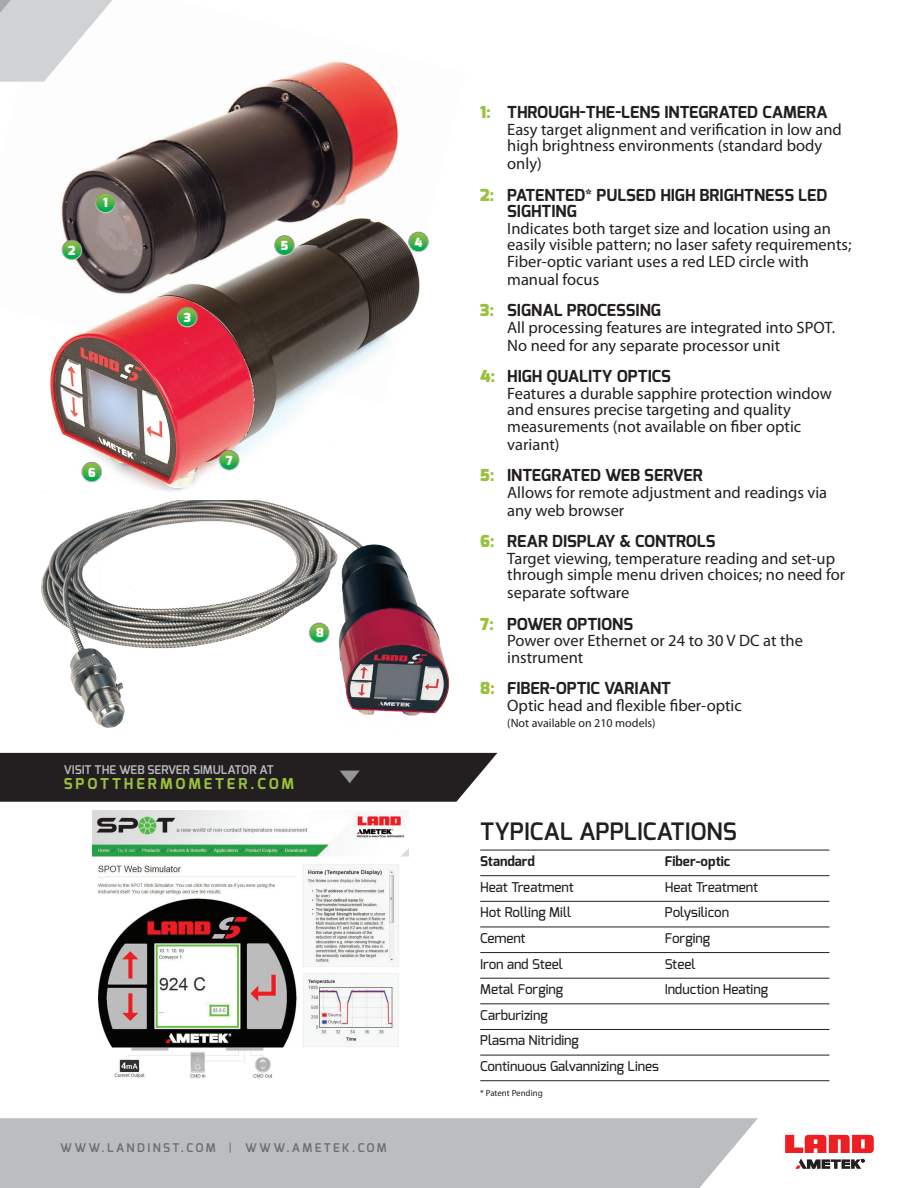
<style>
.page{position:relative;width:918px;height:1188px;background:#fff}
.page>*{position:absolute;margin:0;border:0;box-sizing:border-box;transform-origin:0 0}
.t1{font:600 24px "Exo";color:#231f20}
.t2{font:16.5px/16.5px "Myriad Pro";color:#231f20}
.t3{font:700 16.5px/16.5px "Exo";color:#231f20}
.t4{font:700 15px "Exo";letter-spacing:.195em;color:#98c13c}
.t5{font:500 13.5px/25.7px "Exo";color:#231f20}
.t6{font:700 13.5px "Exo";color:#231f20}
.t7{font:900 12.45px "Exo";color:#fff}
.t8{font:600 12px "Exo";letter-spacing:.2em;color:#6c6d70}
.t9{font:600 12px "Exo";color:#bcbdc0}
.t10{font:12px "Myriad Pro";color:#231f20}
.t11{font:9px "Myriad Pro";color:#231f20}
.s1{font-weight:400}
.s2{font-weight:900;color:#98c13c}
</style>
<div class="page">
<img style="left:61px;top:61px;width:338px;height:151px">
<img style="left:42px;top:212px;width:386px;height:281px">
<svg style="left:96px;top:193px;width:19px;height:20px"></svg>
<div style="left:95px;top:193px;width:21px;height:20px;border:1px solid #fff;border-radius:50%"></div>
<svg style="left:62px;top:240px;width:20px;height:20px"></svg>
<div style="left:62px;top:240px;width:20px;height:20px;border:1px solid #fff;border-radius:50%"></div>
<svg style="left:177px;top:307px;width:20px;height:20px"></svg>
<div style="left:177px;top:307px;width:21px;height:20px;border:1px solid #fff;border-radius:50%"></div>
<svg style="left:409px;top:232px;width:19px;height:20px"></svg>
<div style="left:408px;top:232px;width:21px;height:20px;border:1px solid #fff;border-radius:50%"></div>
<svg style="left:275px;top:236px;width:19px;height:19px"></svg>
<div style="left:274px;top:235px;width:21px;height:21px;border:1px solid #fff;border-radius:50%"></div>
<img style="left:41px;top:500px;width:409px;height:228px">
<svg style="left:82px;top:462px;width:20px;height:20px"></svg>
<div style="left:81px;top:462px;width:21px;height:20px;border:1px solid #fff;border-radius:50%"></div>
<svg style="left:219px;top:451px;width:20px;height:19px"></svg>
<div style="left:219px;top:450px;width:21px;height:21px;border:1px solid #fff;border-radius:50%"></div>
<svg style="left:309px;top:623px;width:20px;height:20px"></svg>
<div style="left:309px;top:623px;width:21px;height:20px;border:1px solid #fff;border-radius:50%"></div>
<div style="left:0;top:1118px;width:758px;height:70px;background:#bcbdc0"></div>
<svg style="left:785px;top:1135px;width:89px;height:18px;background:#f14f52"></svg>
<svg style="left:795px;top:1159px;width:69px;height:10px"></svg>
<img style="left:92px;top:811px;width:316px;height:268px">
<svg style="left:0;top:0;width:122px;height:82px"></svg>
<div style="left:0;top:753px;width:497px;height:49px;background:#231f20"></div>
<hr style="left:480px;top:850px;width:349px;height:1px;background:#231f20">
<hr style="left:480px;top:875px;width:349px;height:1px;background:#231f20">
<hr style="left:480px;top:901px;width:349px;height:1px;background:#231f20">
<hr style="left:480px;top:927px;width:349px;height:1px;background:#231f20">
<hr style="left:480px;top:952px;width:349px;height:1px;background:#231f20">
<hr style="left:480px;top:978px;width:349px;height:1px;background:#231f20">
<hr style="left:480px;top:1003px;width:349px;height:1px;background:#231f20">
<hr style="left:480px;top:1029px;width:349px;height:1px;background:#231f20">
<hr style="left:480px;top:1055px;width:349px;height:1px;background:#231f20">
<hr style="left:480px;top:1080px;width:349px;height:1px;background:#231f20">
<p class="t7" style="left:68px;top:242px;width:9px">2</p>
<p class="t7" style="left:103px;top:195px;width:6px">1</p>
<p class="t7" style="left:88px;top:464px;width:9px">6</p>
<p class="t7" style="left:184px;top:309px;width:9px">3</p>
<p class="t7" style="left:281px;top:238px;width:9px">5</p>
<p class="t7" style="left:415px;top:234px;width:9px">4</p>
<p class="t7" style="left:226px;top:452px;width:9px">7</p>
<p class="t7" style="left:316px;top:625px;width:9px">8</p>
<p class="t9" style="left:64px;top:762px;width:211px">VISIT THE WEB SERVER SIMULATOR AT</p>
<p class="t4" style="left:64px;top:774px;width:232px">SPOTTHERMOMETER.COM</p>
<p class="t8" style="left:60px;top:1140px;width:328px">WWW.LANDINST.COM <span class="s1">|</span> WWW.AMETEK.COM</p>
<p class="t3" style="left:480px;top:104px;width:349px"><span class="s2">1:</span> THROUGH-THE-LENS INTEGRATED CAMERA</p>
<p class="t2" style="left:507px;top:121px;width:336px">Easy target alignment and verification in low and high brightness environments (standard body</p>
<p class="t2" style="left:507px;top:155px;width:36px">only)</p>
<p class="t3" style="left:507px;top:186px;width:322px;text-indent:-27px"><span class="s2">2:</span> PATENTED* PULSED HIGH BRIGHTNESS LED<br>SIGHTING</p>
<p class="t2" style="left:507px;top:220px;width:346px">Indicates both target size and location using an easily visible pattern; no laser safety requirements;<br>Fiber-optic variant uses a red LED circle with</p>
<p class="t2" style="left:507px;top:271px;width:93px">manual focus</p>
<p class="t3" style="left:480px;top:302px;width:182px"><span class="s2">3:</span> SIGNAL PROCESSING</p>
<p class="t2" style="left:507px;top:318px;width:329px;line-height:18px">All processing features are integrated into SPOT.<br>No need for any separate processor unit</p>
<p class="t3" style="left:480px;top:368px;width:192px"><span class="s2">4:</span> HIGH QUALITY OPTICS</p>
<p class="t2" style="left:507px;top:385px;width:326px">Features a durable sapphire protection window and ensures precise targeting and quality measurements (not available on fiber optic</p>
<p class="t2" style="left:507px;top:436px;width:54px">variant)</p>
<p class="t3" style="left:480px;top:467px;width:224px"><span class="s2">5:</span> INTEGRATED WEB SERVER</p>
<p class="t2" style="left:507px;top:483px;width:321px;line-height:18px">Allows for remote adjustment and readings via any web browser</p>
<p class="t3" style="left:480px;top:533px;width:237px"><span class="s2">6:</span> REAR DISPLAY &amp; CONTROLS</p>
<p class="t2" style="left:507px;top:550px;width:339px">Target viewing, temperature reading and set-up through simple menu driven choices; no need for</p>
<p class="t2" style="left:507px;top:584px;width:124px">separate software</p>
<p class="t3" style="left:480px;top:615px;width:154px"><span class="s2">7:</span> POWER OPTIONS</p>
<p class="t2" style="left:507px;top:632px;width:297px">Power over Ethernet or 24 to 30 V DC at the instrument</p>
<p class="t3" style="left:480px;top:680px;width:192px"><span class="s2">8:</span> FIBER-OPTIC VARIANT</p>
<p class="t2" style="left:507px;top:697px;width:236px">Optic head and flexible fiber-optic</p>
<p class="t10" style="left:507px;top:716px;width:150px">(Not available on 210 models)</p>
<h1 class="t1" style="left:480px;top:816px;width:258px">TYPICAL APPLICATIONS</h1>
<p class="t6" style="left:480px;top:852px;width:56px">Standard</p>
<p class="t6" style="left:665px;top:852px;width:67px">Fiber-optic</p>
<p class="t5" style="left:480px;top:874px;width:95px">Heat Treatment</p>
<p class="t5" style="left:665px;top:874px;width:95px">Heat Treatment</p>
<p class="t5" style="left:480px;top:899px;width:92px">Hot Rolling Mill</p>
<p class="t5" style="left:665px;top:899px;width:66px">Polysilicon</p>
<p class="t5" style="left:480px;top:925px;width:47px">Cement</p>
<p class="t5" style="left:665px;top:925px;width:47px">Forging</p>
<p class="t5" style="left:480px;top:951px;width:84px">Iron and Steel</p>
<p class="t5" style="left:665px;top:951px;width:32px">Steel</p>
<p class="t5" style="left:480px;top:976px;width:85px">Metal Forging</p>
<p class="t5" style="left:665px;top:976px;width:105px">Induction Heating</p>
<p class="t5" style="left:480px;top:1002px;width:180px">Carburizing<br>Plasma Nitriding<br>Continuous Galvannizing Lines</p>
<p class="t11" style="left:480px;top:1088px;width:64px">* Patent Pending</p>
</div>
